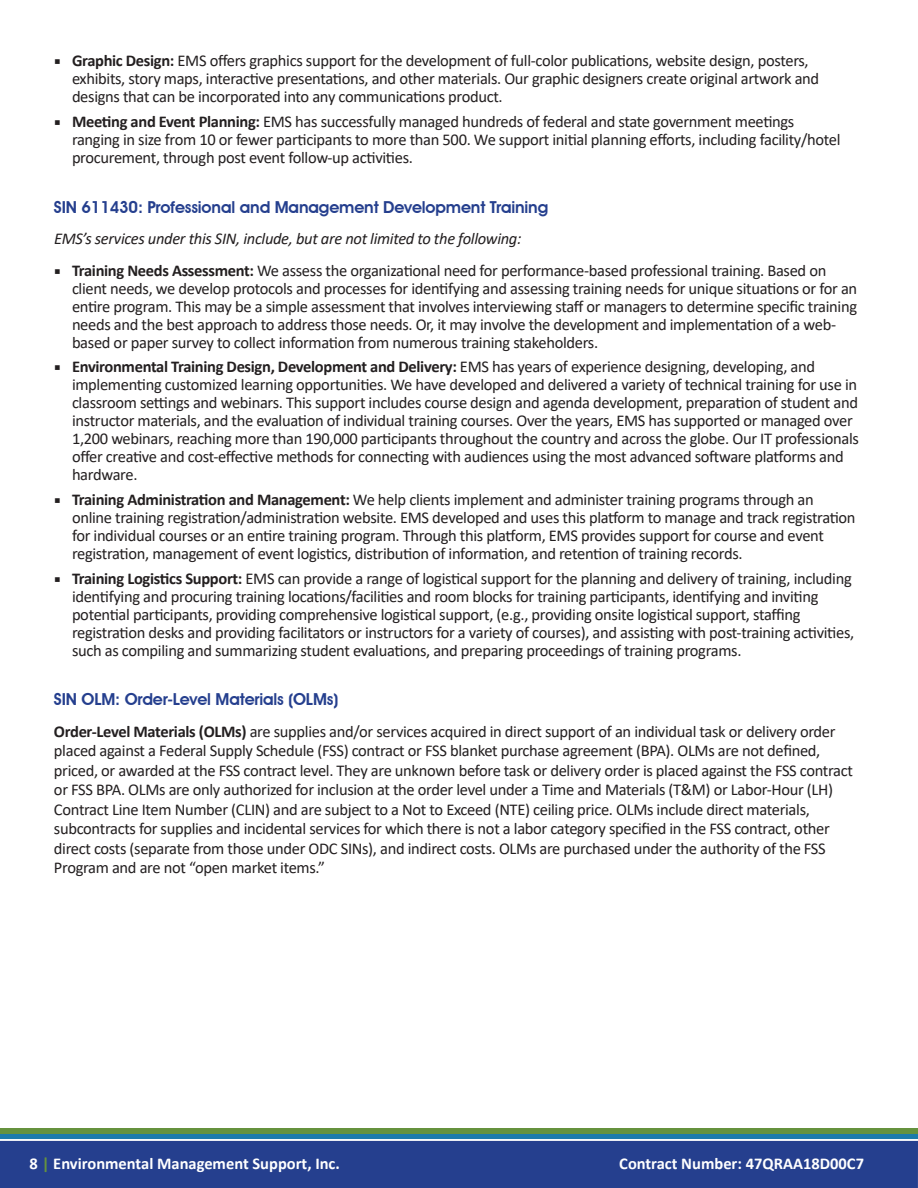
<style>
.page{position:relative;width:918px;height:1188px;background:#fff}
.page>*{position:absolute;margin:0;border:0;box-sizing:border-box;transform-origin:0 0}
.Body_Text{font:16.5px/18px "Calibri";letter-spacing:-.02em;color:#231f20}
.Subhead{font:600 16.5px "Avant Garde IT Cby BT";letter-spacing:-.01em;color:#253f8e}
.t1{font:700 16.5px "Calibri";color:#fff}
.Body_Text-2{font:italic 16.5px "Calibri";letter-spacing:-.02em;color:#231f20}
.s1{font-weight:700}
.s2{color:#65923e}
</style>
<div class="page">
<div style="left:0;top:1141px;width:917px;height:47px;background:#253f8e"></div>
<div style="left:0;top:1128px;width:918px;height:6px;background:#65923e"></div>
<div style="left:0;top:1134px;width:918px;height:6px;background:#1c7bab"></div>
<hr style="left:0;top:1139px;width:918px;height:2px;background:#fff">
<svg style="left:917px;top:1140px;width:1px;height:48px"></svg>
<p class="Body_Text" style="left:72px;top:51px;width:749px"><span class="s1">Graphic Design:</span> EMS offers graphics support for the development of full-color publications, website design, posters, exhibits, story maps, interactive presentations, and other materials. Our graphic designers create original artwork and designs that can be incorporated into any communications product.</p>
<p class="Body_Text" style="left:72px;top:112px;width:770px"><span class="s1">Meeting and Event Planning:</span> EMS has successfully managed hundreds of federal and state government meetings ranging in size from 10 or fewer participants to more than 500. We support initial planning efforts, including facility/hotel procurement, through post event follow-up activities.</p>
<p class="Subhead" style="left:54px;top:197px;width:496px">SIN 611430: Professional and Management Development Training</p>
<p class="Body_Text-2" style="left:54px;top:227px;width:469px">EMS’s services under this SIN, include, but are not limited to the following:</p>
<p class="Body_Text" style="left:72px;top:261px;width:787px"><span class="s1">Training Needs Assessment:</span> We assess the organizational need for performance-based professional training. Based on client needs, we develop protocols and processes for identifying and assessing training needs for unique situations or for an entire program. This may be a simple assessment that involves interviewing staff or managers to determine specific training needs and the best approach to address those needs. Or, it may involve the development and implementation of a web&shy;based or paper survey to collect information from numerous training stakeholders.</p>
<p class="Body_Text" style="left:72px;top:357px;width:789px"><span class="s1">Environmental Training Design, Development and Delivery:</span> EMS has years of experience designing, developing, and implementing customized learning opportunities. We have developed and delivered a variety of technical training for use in classroom settings and webinars. This support includes course design and agenda development, preparation of student and instructor materials, and the evaluation of individual training courses. Over the years, EMS has supported or managed over 1,200 webinars, reaching more than 190,000 participants throughout the country and across the globe. Our IT professionals offer creative and cost-effective methods for connecting with audiences using the most advanced software platforms and hardware.</p>
<p class="Body_Text" style="left:72px;top:490px;width:785px"><span class="s1">Training Administration and Management:</span> We help clients implement and administer training programs through an online training registration/administration website. EMS developed and uses this platform to manage and track registration for individual courses or an entire training program. Through this platform, EMS provides support for course and event registration, management of event logistics, distribution of information, and retention of training records.</p>
<p class="Body_Text" style="left:72px;top:569px;width:784px"><span class="s1">Training Logistics Support:</span> EMS can provide a range of logistical support for the planning and delivery of training, including identifying and procuring training locations/facilities and room blocks for training participants, identifying and inviting potential participants, providing comprehensive logistical support, (e.g., providing onsite logistical support, staffing registration desks and providing facilitators or instructors for a variety of courses), and assisting with post-training activities, such as compiling and summarizing student evaluations, and preparing proceedings of training programs.</p>
<p class="Subhead" style="left:54px;top:690px;width:286px">SIN OLM: Order-Level Materials (OLMs)</p>
<p class="Body_Text" style="left:54px;top:721px;width:801px;line-height:19.5px"><span class="s1">Order-Level Materials (OLMs)</span> are supplies and/or services acquired in direct support of an individual task or delivery order placed against a Federal Supply Schedule (FSS) contract or FSS blanket purchase agreement (BPA). OLMs are not defined, priced, or awarded at the FSS contract level. They are unknown before task or delivery order is placed against the FSS contract or FSS BPA. OLMs are only authorized for inclusion at the order level under a Time and Materials (T&amp;M) or Labor-Hour (LH)<br>Contract Line Item Number (CLIN) and are subject to a Not to Exceed (NTE) ceiling price. OLMs include direct materials, subcontracts for supplies and incidental services for which there is not a labor category specified in the FSS contract, other direct costs (separate from those under ODC SINs), and indirect costs. OLMs are purchased under the authority of the FSS Program and are not “open market items.”</p>
<p class="t1" style="left:30px;top:1152px;width:312px">8 <span class="s2">|</span> Environmental Management Support, Inc.</p>
<p class="t1" style="left:619px;top:1152px;width:246px">Contract Number: 47QRAA18D00C7</p>
</div>
